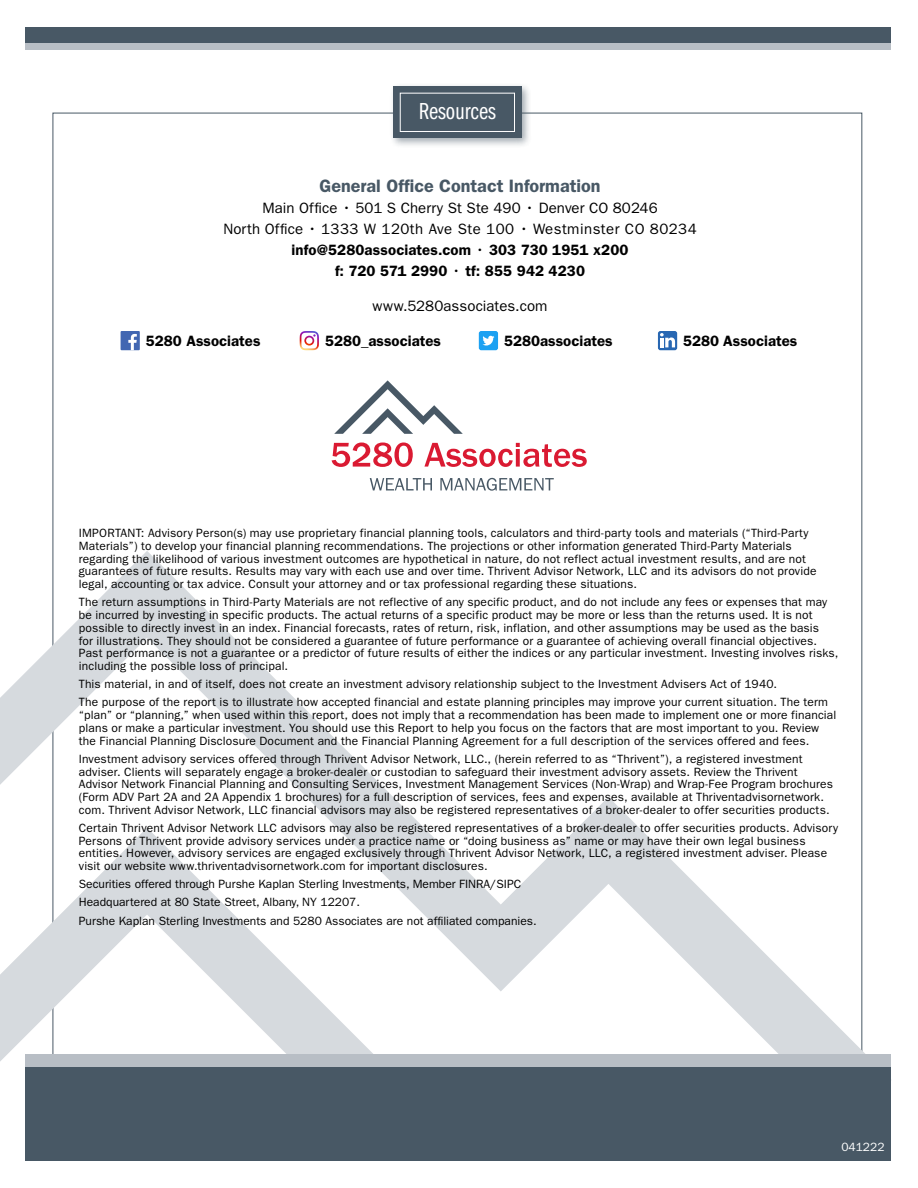
<style>
.page{position:relative;width:918px;height:1188px;background:#fff}
.page>*{position:absolute;margin:0;border:0;box-sizing:border-box;transform-origin:0 0}
.t1{font:24px "ITC Franklin Gothic Std Bk Cp";color:#fff}
.t2{font:600 18px "ITC Franklin Gothic Std";color:#485865}
.t3{font:15px/21px "ITC Franklin Gothic Std";letter-spacing:.015em;color:#000;text-align:center}
.t4{font:600 15px "ITC Franklin Gothic Std";color:#000}
.t5{font:12px/12.8px "ITC Franklin Gothic Std";letter-spacing:.015em;color:#000}
.t6{font:12px "ITC Franklin Gothic Std";color:#fff}
.s1{font-weight:600}
</style>
<div class="page">
<svg style="left:0;top:551px;width:865px;height:529px"></svg>
<div style="left:26px;top:1067px;width:865px;height:94px;background:#485865"></div>
<div style="left:26px;top:27px;width:865px;height:18px;background:#485865"></div>
<div style="left:26px;top:1054px;width:865px;height:13px;background:#b8bec5"></div>
<div style="left:26px;top:43px;width:865px;height:7px;background:#b8bec5"></div>
<div style="left:389px;top:83px;width:143px;height:66px;background:#485865;opacity:.5"></div>
<div style="left:393px;top:86px;width:129px;height:52px;background:#485865"></div>
<div style="left:400px;top:93px;width:115px;height:39px;border:1px solid #fff"></div>
<svg style="left:332px;top:443px;width:81px;height:24px"></svg>
<svg style="left:424px;top:443px;width:163px;height:24px"></svg>
<svg style="left:370px;top:478px;width:62px;height:12px"></svg>
<svg style="left:440px;top:478px;width:114px;height:13px"></svg>
<svg style="left:334px;top:380px;width:129px;height:54px"></svg>
<div style="left:121px;top:331px;width:19px;height:19px;background:#4267b2"></div>
<svg style="left:128px;top:334px;width:9px;height:16px"></svg>
<svg style="left:300px;top:331px;width:19px;height:19px"></svg>
<div style="left:479px;top:331px;width:19px;height:19px;background:#1da1f2;border-radius:2px"></div>
<svg style="left:482px;top:336px;width:12px;height:10px"></svg>
<svg style="left:658px;top:331px;width:19px;height:19px"></svg>
<svg style="left:660px;top:333px;width:15px;height:14px"></svg>
<h1 class="t1" style="left:419px;top:98px;width:78px">Resources</h1>
<h2 class="t2" style="left:320px;top:176px;width:283px">General Office Contact Information</h2>
<p class="t3" style="left:223px;top:198px;width:475px">Main Office • 501 S Cherry St Ste 490 • Denver CO 80246<br>North Office • 1333 W 120th Ave Ste 100 • Westminster CO 80234 <span class="s1">info@5280associates.com</span> • <span class="s1">303 730 1951 x200<br>f: 720 571 2990</span> • <span class="s1">tf: 855 942 4230</span></p>
<p class="t3" style="left:373px;top:295px;width:176px">www.5280associates.com</p>
<p class="t4" style="left:146px;top:332px;width:116px">5280 Associates</p>
<p class="t4" style="left:325px;top:332px;width:118px">5280_associates</p>
<p class="t4" style="left:504px;top:332px;width:110px">5280associates</p>
<p class="t4" style="left:683px;top:332px;width:116px">5280 Associates</p>
<p class="t5" style="left:79px;top:527px;width:739px">IMPORTANT: Advisory Person(s) may use proprietary financial planning tools, calculators and third-party tools and materials (“Third-Party Materials”) to develop your financial planning recommendations. The projections or other information generated Third-Party Materials regarding the likelihood of various investment outcomes are hypothetical in nature, do not reflect actual investment results, and are not guarantees of future results. Results may vary with each use and over time. Thrivent Advisor Network, LLC and its advisors do not provide legal, accounting or tax advice. Consult your attorney and or tax professional regarding these situations.</p>
<p class="t5" style="left:79px;top:596px;width:761px">The return assumptions in Third-Party Materials are not reflective of any specific product, and do not include any fees or expenses that may be incurred by investing in specific products. The actual returns of a specific product may be more or less than the returns used. It is not possible to directly invest in an index. Financial forecasts, rates of return, risk, inflation, and other assumptions may be used as the basis<br>for illustrations. They should not be considered a guarantee of future performance or a guarantee of achieving overall financial objectives.<br>Past performance is not a guarantee or a predictor of future results of either the indices or any particular investment. Investing involves risks, including the possible loss of principal.</p>
<p class="t5" style="left:79px;top:675px;width:751px;line-height:18.1px">This material, in and of itself, does not create an investment advisory relationship subject to the Investment Advisers Act of 1940.<br>The purpose of the report is to illustrate how accepted financial and estate planning principles may improve your current situation. The term</p>
<p class="t5" style="left:79px;top:709px;width:759px">“plan” or “planning,” when used within this report, does not imply that a recommendation has been made to implement one or more financial plans or make a particular investment. You should use this Report to help you focus on the factors that are most important to you. Review the Financial Planning Disclosure Document and the Financial Planning Agreement for a full description of the services offered and fees.</p>
<p class="t5" style="left:79px;top:752px;width:756px">Investment advisory services offered through Thrivent Advisor Network, LLC., (herein referred to as “Thrivent”), a registered investment adviser. Clients will separately engage a broker-dealer or custodian to safeguard their investment advisory assets. Review the Thrivent Advisor Network Financial Planning and Consulting Services, Investment Management Services (Non-Wrap) and Wrap-Fee Program brochures (Form ADV Part 2A and 2A Appendix 1 brochures) for a full description of services, fees and expenses, available at Thriventadvisornetwork. com. Thrivent Advisor Network, LLC financial advisors may also be registered representatives of a broker-dealer to offer securities products.</p>
<p class="t5" style="left:79px;top:822px;width:761px">Certain Thrivent Advisor Network LLC advisors may also be registered representatives of a broker-dealer to offer securities products. Advisory Persons of Thrivent provide advisory services under a practice name or “doing business as” name or may have their own legal business entities. However, advisory services are engaged exclusively through Thrivent Advisor Network, LLC, a registered investment adviser. Please visit our website www.thriventadvisornetwork.com for important disclosures.</p>
<p class="t5" style="left:79px;top:875px;width:459px;line-height:18.1px">Securities offered through Purshe Kaplan Sterling Investments, Member FINRA/SIPC<br>Headquartered at 80 State Street, Albany, NY 12207.<br>Purshe Kaplan Sterling Investments and 5280 Associates are not affiliated companies.</p>
<p class="t6" style="left:841px;top:1140px;width:45px">041222</p>
</div>
